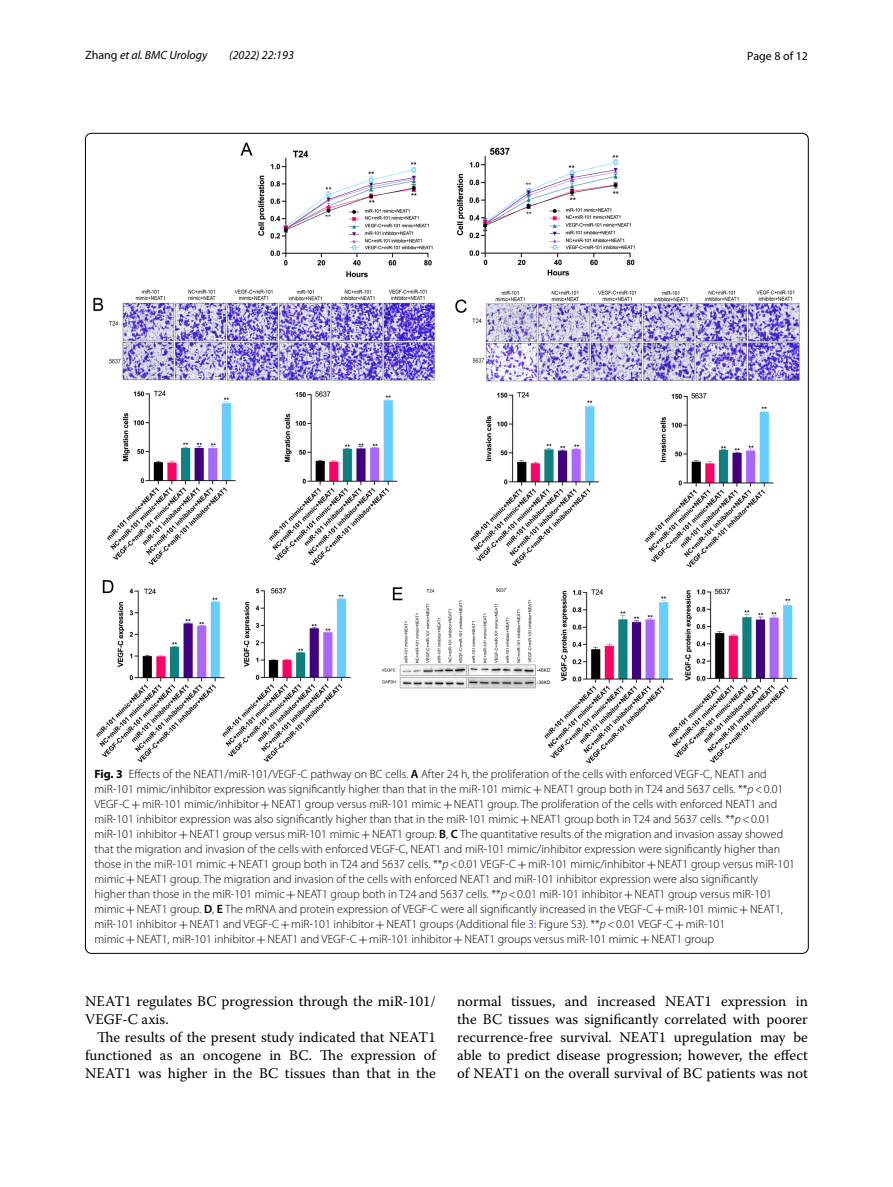
<style>
.page{position:relative;width:893px;height:1187px;background:#fff}
.page>*{position:absolute;margin:0;border:0;box-sizing:border-box;transform-origin:0 0}
.t1{font:14.7px/18px "Warnock Pro";color:#000;text-align:justify}
.t2{font:300 12px/15px "Myriad Pro";color:#000}
.t3{font:italic 12px "Myriad Pro";color:#000}
.t4{font:12px "Myriad Pro";color:#000}
.s1{font-style:normal}
.s2{font-weight:700}
.s3{font-weight:600}
.s4{font-family:"MTSY";font-weight:400}
.s5{font-style:italic}
.s6{color:#00f}
</style>
<div class="page">
<img style="left:94px;top:142px;width:706px;height:621px">
<p class="t3" style="left:85px;top:48px;width:124px"><span class="s1">Zhang</span> et al. BMC Urology</p>
<p class="t3" style="left:229px;top:48px;width:66px">(2022) 22:193</p>
<p class="t4" style="left:747px;top:48px;width:62px">Page 8 of 12</p>
<p class="t2" style="left:94px;top:767px;width:702px"><span class="s2">Fig. 3</span> Effects of the NEAT1/miR-101/VEGF-C pathway on BC cells. <span class="s3">A</span> After 24 h, the proliferation of the cells with enforced VEGF-C, NEAT1 and miR-101 mimic/inhibitor expression was significantly higher than that in the miR-101 mimic<span class="s4">+</span>NEAT1 group both in T24 and 5637 cells. **<span class="s5">p</span>&lt;0.01<br>VEGF-C<span class="s4">+</span>miR-101 mimic/inhibitor<span class="s4">+</span>NEAT1 group versus miR-101 mimic<span class="s4">+</span>NEAT1 group. The proliferation of the cells with enforced NEAT1 and miR-101 inhibitor expression was also significantly higher than that in the miR-101 mimic<span class="s4">+</span>NEAT1 group both in T24 and 5637 cells. **<span class="s5">p</span>&lt;0.01 miR-101 inhibitor<span class="s4">+</span>NEAT1 group versus miR-101 mimic<span class="s4">+</span>NEAT1 group. <span class="s3">B</span>, <span class="s3">C</span> The quantitative results of the migration and invasion assay showed that the migration and invasion of the cells with enforced VEGF-C, NEAT1 and miR-101 mimic/inhibitor expression were significantly higher than those in the miR-101 mimic<span class="s4">+</span>NEAT1 group both in T24 and 5637 cells. **<span class="s5">p</span>&lt;0.01 VEGF-C<span class="s4">+</span>miR-101 mimic/inhibitor<span class="s4">+</span>NEAT1 group versus miR-101 mimic<span class="s4">+</span>NEAT1 group. The migration and invasion of the cells with enforced NEAT1 and miR-101 inhibitor expression were also significantly<br>higher than those in the miR-101 mimic<span class="s4">+</span>NEAT1 group both in T24 and 5637 cells. **<span class="s5">p</span>&lt;0.01 miR-101 inhibitor<span class="s4">+</span>NEAT1 group versus miR-101 mimic<span class="s4">+</span>NEAT1 group. <span class="s3">D</span>, <span class="s3">E</span> The mRNA and protein expression of VEGF-C were all significantly increased in the VEGF-C<span class="s4">+</span>miR-101 mimic<span class="s4">+</span>NEAT1, miR-101 inhibitor<span class="s4">+</span>NEAT1 and VEGF-C<span class="s4">+</span>miR-101 inhibitor<span class="s4">+</span>NEAT1 groups (Additional file <span class="s6">3</span>: Figure S3). **<span class="s5">p</span>&lt;0.01 VEGF-C<span class="s4">+</span>miR-101 mimic<span class="s4">+</span>NEAT1, miR-101 inhibitor<span class="s4">+</span>NEAT1 and VEGF-C<span class="s4">+</span>miR-101 inhibitor<span class="s4">+</span>NEAT1 groups versus miR-101 mimic<span class="s4">+</span>NEAT1 group</p>
<p class="t1" style="left:85px;top:991px;width:352px">NEAT1 regulates BC progression through the miR-101/<br>VEGF-C axis.</p>
<p class="t1" style="left:85px;top:1027px;width:352px;text-indent:12px">The results of the present study indicated that NEAT1 functioned as an oncogene in BC. The expression of NEAT1 was higher in the BC tissues than that in the</p>
<p class="t1" style="left:457px;top:991px;width:352px">normal tissues, and increased NEAT1 expression in the BC tissues was significantly correlated with poorer recurrence-free survival. NEAT1 upregulation may be able to predict disease progression; however, the effect of NEAT1 on the overall survival of BC patients was not</p>
</div>
